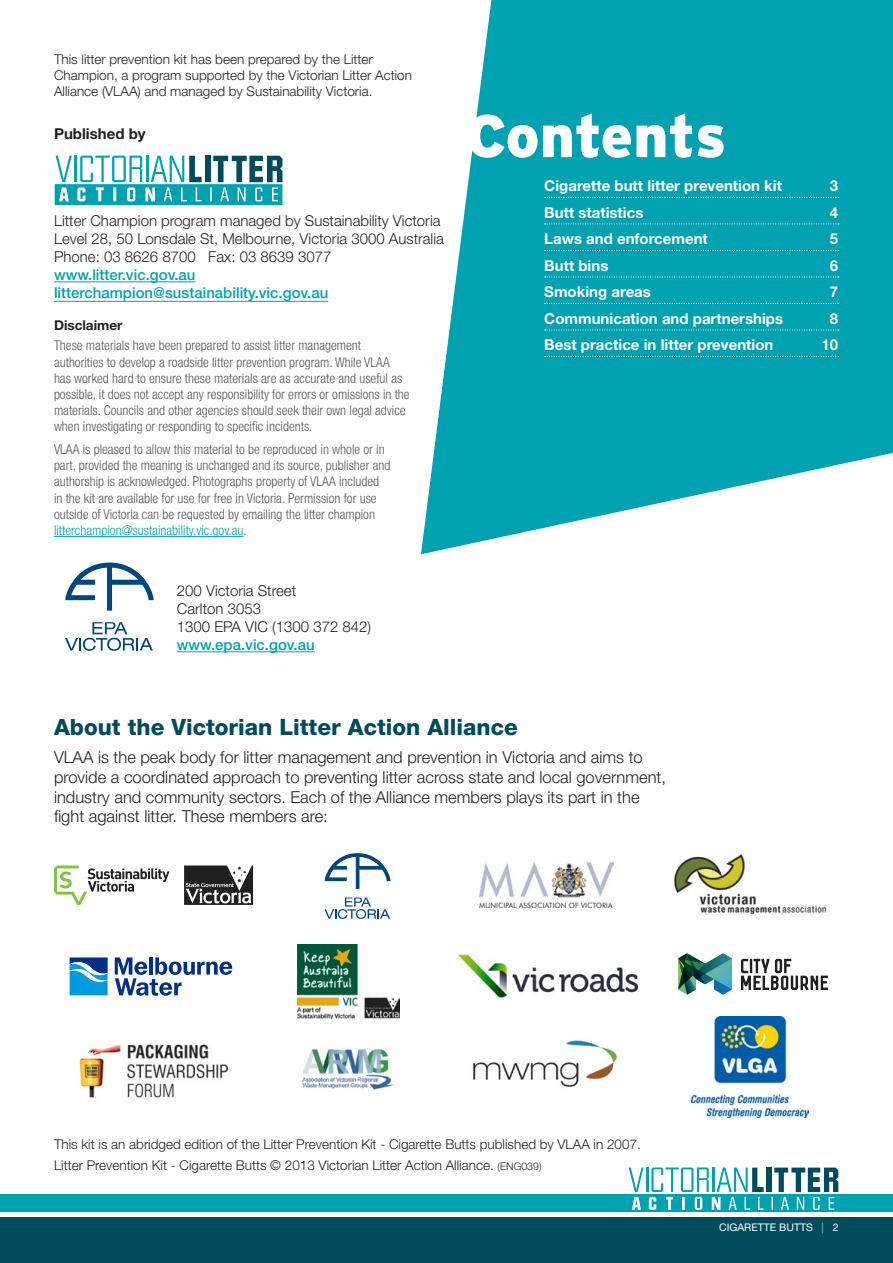
<style>
.page{position:relative;width:893px;height:1263px;background:#fff}
.page>*{position:absolute;margin:0;border:0;box-sizing:border-box;transform-origin:0 0}
.headings{font:900 60px "Interstate";letter-spacing:-.005em;color:#fff}
.Subhead{font:800 22.5px "Helvetica Neue LT Std";color:#004c5d}
.main_body{font:300 16.5px/19.8px "Helvetica Neue LT Std";color:#231f20}
.main_body-2{font:300 15px/18px "Helvetica Neue LT Std";color:#231f20}
.main_body-3{font:700 15px "Helvetica Neue LT Std";color:#fff}
.main_body-4{font:500 15px/18px "Helvetica Neue LT Std";color:#00a2b2}
.hyperlink{font:500 15px "Helvetica Neue LT Std";color:#00a2b2}
.main_body-5{font:700 15px "Helvetica Neue LT Std";color:#231f20}
.main_body-6{font:300 condensed 13.5px/16.2px "Helvetica Neue LT Std";color:#58595b}
.main_body-7{font:300 13.5px/16.2px "Helvetica Neue LT Std";color:#231f20}
.main_body-8{font:700 13.5px "Helvetica Neue LT Std";color:#231f20}
.t1{font:10.5px "Helvetica Neue LT Std";color:#fff}
.s1{font-weight:300;color:#231f20}
.s2{color:#00a2b2}
.s3{font-size:10.5px}
.s4{color:#72c7d2}
</style>
<div class="page">
<div style="left:0;top:1217px;width:893px;height:46px;background:#004c5d"></div>
<div style="left:0;top:1195px;width:893px;height:17px;background:#00a2b2"></div>
<svg style="left:629px;top:1167px;width:209px;height:43px"></svg>
<hr style="left:54px;top:536px;width:190px;height:1px;background:#00a2b2">
<svg style="left:55px;top:156px;width:227px;height:49px"></svg>
<hr style="left:54px;top:281px;width:141px;height:1px;background:#00a2b2">
<hr style="left:54px;top:301px;width:274px;height:1px;background:#00a2b2">
<svg style="left:421px;top:0;width:472px;height:554px;fill:#00a2b2"></svg>
<svg style="left:545px;top:197px;width:294px;height:1px"></svg>
<svg style="left:545px;top:224px;width:294px;height:1px"></svg>
<svg style="left:545px;top:250px;width:294px;height:1px"></svg>
<svg style="left:545px;top:277px;width:294px;height:1px"></svg>
<svg style="left:545px;top:303px;width:294px;height:1px"></svg>
<svg style="left:545px;top:330px;width:294px;height:1px"></svg>
<svg style="left:545px;top:356px;width:294px;height:1px"></svg>
<svg style="left:69px;top:957px;width:39px;height:39px"></svg>
<svg style="left:70px;top:957px;width:38px;height:38px"></svg>
<svg style="left:115px;top:957px;width:117px;height:39px"></svg>
<img style="left:458px;top:954px;width:181px;height:44px">
<svg style="left:678px;top:953px;width:54px;height:42px"></svg>
<svg style="left:741px;top:959px;width:87px;height:31px"></svg>
<img style="left:479px;top:863px;width:134px;height:44px">
<img style="left:79px;top:1044px;width:149px;height:54px">
<img style="left:302px;top:1049px;width:92px;height:41px">
<img style="left:674px;top:854px;width:153px;height:61px">
<img style="left:473px;top:1039px;width:145px;height:48px">
<img style="left:297px;top:944px;width:102px;height:75px">
<img style="left:692px;top:1016px;width:117px;height:101px">
<svg style="left:54px;top:865px;width:115px;height:40px"></svg>
<svg style="left:184px;top:865px;width:69px;height:40px"></svg>
<svg style="left:324px;top:897px;width:66px;height:22px"></svg>
<svg style="left:325px;top:853px;width:65px;height:36px"></svg>
<hr style="left:177px;top:651px;width:138px;height:1px;background:#00a2b2">
<svg style="left:65px;top:622px;width:88px;height:29px"></svg>
<svg style="left:65px;top:562px;width:89px;height:49px"></svg>
<p class="main_body-7" style="left:54px;top:50px;width:359px">This litter prevention kit has been prepared by the Litter<br>Champion, a program supported by the Victorian Litter Action<br>Alliance (VLAA) and managed by Sustainability Victoria.</p>
<p class="main_body-5" style="left:54px;top:124px;width:93px">Published by</p>
<p class="main_body-2" style="left:54px;top:212px;width:388px">Litter Champion program managed by Sustainability Victoria</p>
<p class="main_body-2" style="left:54px;top:230px;width:391px">Level 28, 50 Lonsdale St, Melbourne, Victoria 3000 Australia</p>
<p class="main_body-4" style="left:54px;top:248px;width:279px"><span class="s1">Phone: 03 8626 8700 Fax: 03 8639 3077 </span>www.litter.vic.gov.au litterchampion@sustainability.vic.gov.au</p>
<p class="main_body-8" style="left:54px;top:317px;width:70px">Disclaimer</p>
<p class="main_body-6" style="left:54px;top:337px;width:357px">These materials have been prepared to assist litter management authorities to develop a roadside litter prevention program. While VLAA has worked hard to ensure these materials are as accurate and useful as possible, it does not accept any responsibility for errors or omissions in the materials. Councils and other agencies should seek their own legal advice when investigating or responding to specific incidents.</p>
<p class="main_body-6" style="left:54px;top:441px;width:338px">VLAA is pleased to allow this material to be reproduced in whole or in part, provided the meaning is unchanged and its source, publisher and authorship is acknowledged. Photographs property of VLAA included in the kit are available for use for free in Victoria. Permission for use outside of Victoria can be requested by emailing the litter champion <span class="s2">litterchampion@sustainability.vic.gov.au</span>.</p>
<p class="main_body-2" style="left:177px;top:582px;width:121px">200 Victoria Street<br>Carlton 3053</p>
<p class="main_body-2" style="left:177px;top:618px;width:196px">1300 EPA VIC (1300 372 842)</p>
<p class="hyperlink" style="left:177px;top:636px;width:139px">www.epa.vic.gov.au</p>
<p class="headings" style="left:466px;top:102px;width:262px">Contents</p>
<p class="main_body-3" style="left:544px;top:177px;width:239px">Cigarette butt litter prevention kit</p>
<p class="main_body-3" style="left:830px;top:177px;width:10px">3</p>
<p class="main_body-3" style="left:544px;top:203px;width:101px">Butt statistics</p>
<p class="main_body-3" style="left:830px;top:203px;width:10px">4</p>
<p class="main_body-3" style="left:544px;top:230px;width:165px">Laws and enforcement</p>
<p class="main_body-3" style="left:830px;top:230px;width:10px">5</p>
<p class="main_body-3" style="left:544px;top:256px;width:66px">Butt bins</p>
<p class="main_body-3" style="left:830px;top:256px;width:10px">6</p>
<p class="main_body-3" style="left:544px;top:283px;width:108px">Smoking areas</p>
<p class="main_body-3" style="left:830px;top:283px;width:10px">7</p>
<p class="main_body-3" style="left:544px;top:309px;width:240px">Communication and partnerships</p>
<p class="main_body-3" style="left:830px;top:309px;width:10px">8</p>
<p class="main_body-3" style="left:544px;top:336px;width:231px">Best practice in litter prevention</p>
<p class="main_body-3" style="left:822px;top:336px;width:18px">10</p>
<p class="Subhead" style="left:54px;top:713px;width:465px">About the Victorian Litter Action Alliance</p>
<p class="main_body" style="left:54px;top:747px;width:613px">VLAA is the peak body for litter management and prevention in Victoria and aims to provide a coordinated approach to preventing litter across state and local government, industry and community sectors. Each of the Alliance members plays its part in the fight against litter. These members are:</p>
<p class="main_body-7" style="left:54px;top:1136px;width:588px">This kit is an abridged edition of the Litter Prevention Kit - Cigarette Butts published by VLAA in 2007.</p>
<p class="main_body-7" style="left:54px;top:1156px;width:489px">Litter Prevention Kit - Cigarette Butts © 2013 Victorian Litter Action Alliance. <span class="s3">(ENG039)</span></p>
<p class="t1" style="left:719px;top:1220px;width:121px">CIGARETTE BUTTS <span class="s4">|</span> 2</p>
</div>
